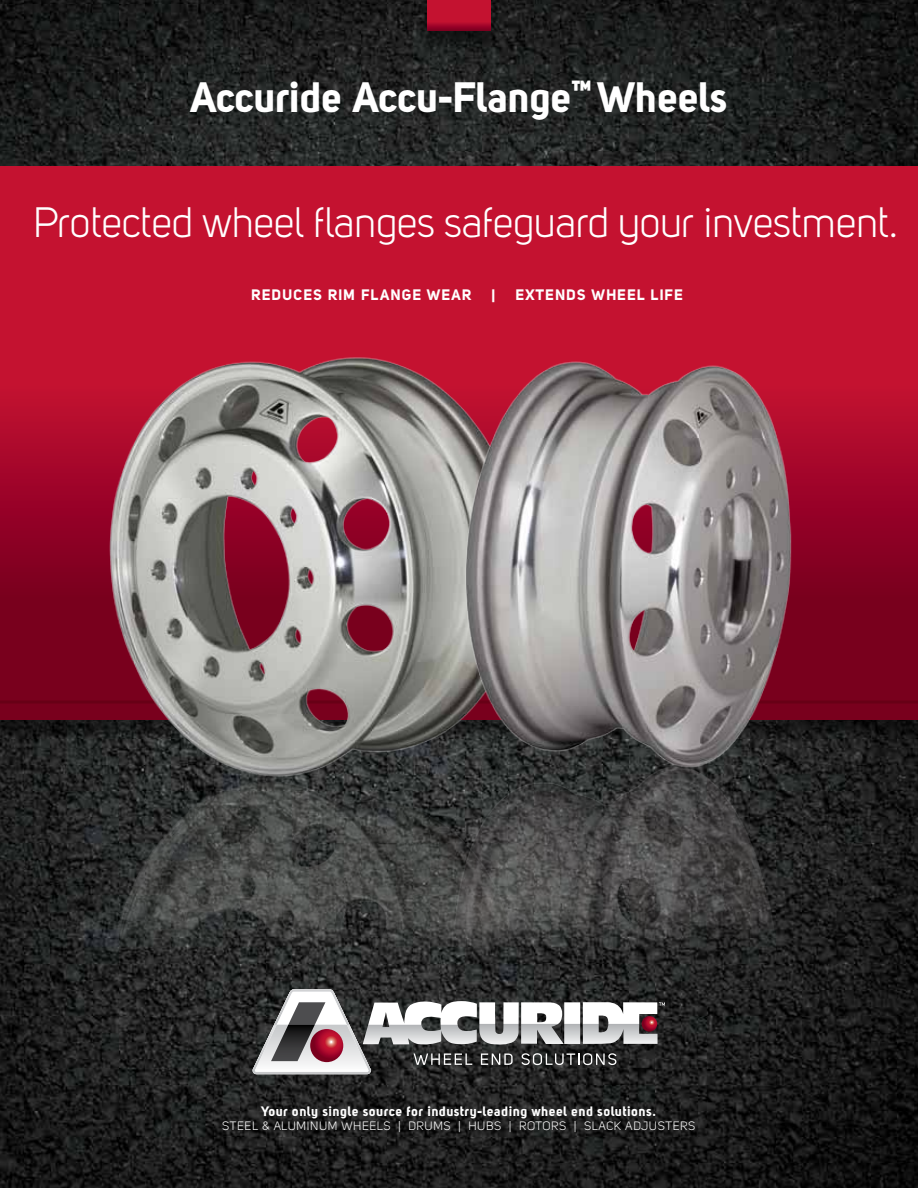
<style>
.page{position:relative;width:918px;height:1188px;background:#fff}
.page>*{position:absolute;margin:0;border:0;box-sizing:border-box;transform-origin:0 0}
.t1{font:42px "Uni Sans Book";letter-spacing:-.01em;color:#fff}
.t2{font:42px "Uni Sans Bold";color:#fff}
.t3{font:15px "Uni Sans Bold";letter-spacing:.08em;color:#fff}
.t4{font:13.5px "Uni Sans Bold";letter-spacing:.045em;color:#fff}
.t5{font:12px "Uni Sans Book";letter-spacing:.05em;color:#fff}
</style>
<div class="page">
<img style="left:0;top:0;width:918px;height:1188px">
<div style="left:419px;top:0;width:80px;height:52px;background:#000;opacity:.44"></div>
<svg style="left:427px;top:0;width:63px;height:30px;background:#ba0e2e"></svg>
<svg style="left:0;top:166px;width:918px;height:553px;background:#b50e2c"></svg>
<hr style="left:0;top:700px;width:918px;height:4px;background:#6c0017">
<svg style="left:253px;top:999px;width:412px;height:75px;background:#7e7879"></svg>
<img style="left:96px;top:351px;width:447px;height:673px">
<img style="left:441px;top:343px;width:374px;height:656px">
<h1 class="t2" style="left:190px;top:71px;width:539px">Accuride Accu-Flange<sup>™</sup> Wheels</h1>
<h1 class="t1" style="left:33px;top:198px;width:867px">Protected wheel flanges safeguard your investment.</h1>
<p class="t3" style="left:251px;top:286px;width:53px">Reduces</p>
<p class="t3" style="left:328px;top:286px;width:10px">rim</p>
<p class="t3" style="left:361px;top:286px;width:11px">flan</p>
<p class="t3" style="left:402px;top:286px;width:38px">ge wear</p>
<p class="t3" style="left:492px;top:286px;width:5px">|</p>
<p class="t3" style="left:516px;top:286px;width:22px">Extends</p>
<p class="t3" style="left:592px;top:286px;width:77px">WHEEL Life</p>
<p class="t4" style="left:261px;top:1102px;width:396px">Your only single source for industry-leading wheel end solutions.</p>
<p class="t5" style="left:222px;top:1119px;width:475px">STEEL &amp; ALUMINUM WHEELS | DRUMS | HUBS | ROTORS | SLACK ADJUSTERS</p>
</div>
